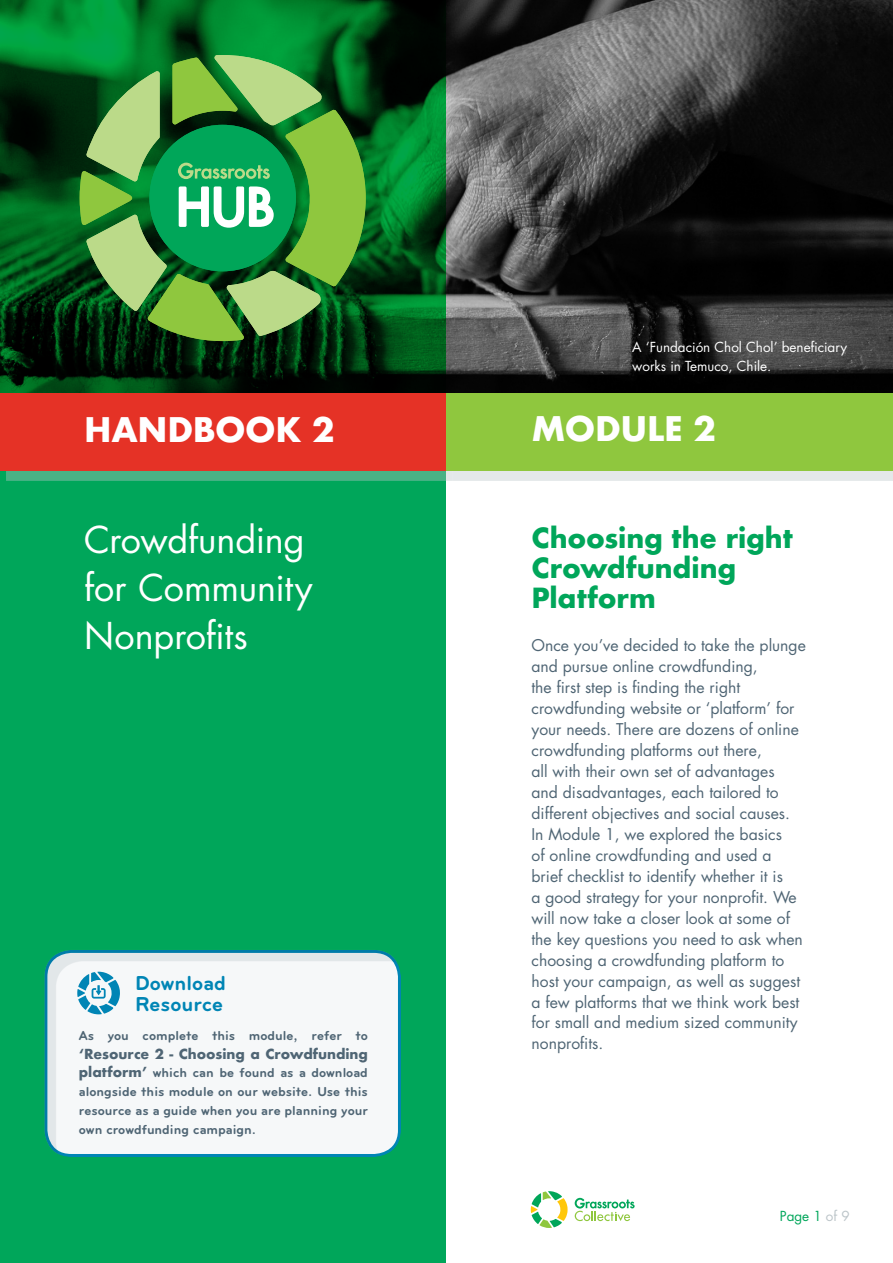
<style>
.page{position:relative;width:893px;height:1263px;background:#fff}
.page>*{position:absolute;margin:0;border:0;box-sizing:border-box;transform-origin:0 0}
.t1{font:36px/48px "Futura";letter-spacing:-.005em;color:#fff}
.t2{font:700 33px "Futura";letter-spacing:-.01em;color:#fff}
.t3{font:700 27px/30px "Futura";letter-spacing:-.005em;color:#00a65a}
.t4{font:700 21px/21px "Bryant";color:#0085b5}
.t5{font:15.75px/21px "Futura";color:#4f6574}
.t6{font:700 13.5px/18.8px "Bryant";color:#4f6574;text-align:justify}
.t7{font:13.5px/18.8px "Futura";color:#fff}
.t8{font:700 13.5px "Futura";color:#4f6574}
.t9{font:13.5px "Futura";color:#00a65a}
.s1{font-family:"Futura"}
.s2{color:#bcc5c9}
</style>
<div class="page">
<img style="left:446px;top:0;width:447px;height:393px">
<div style="left:0;top:396px;width:446px;height:867px;background:#00a65a"></div>
<svg style="left:0;top:0;width:446px;height:393px;background:#004b19"></svg>
<div style="left:6px;top:404px;width:447px;height:77px;background:#bcc5c9;opacity:.4"></div>
<div style="left:0;top:393px;width:446px;height:77px;background:#e53226"></div>
<div style="left:453px;top:404px;width:440px;height:77px;background:#bcc5c9;opacity:.4"></div>
<div style="left:446px;top:393px;width:447px;height:77px;background:#8fc73e"></div>
<svg style="left:531px;top:1191px;width:37px;height:37px"></svg>
<svg style="left:575px;top:1198px;width:60px;height:23px"></svg>
<svg style="left:80px;top:55px;width:286px;height:286px;background:#4c9849"></svg>
<div style="left:44px;top:948px;width:359px;height:210px;background:#bcc5c9;opacity:.3"></div>
<svg style="left:77px;top:972px;width:43px;height:42px;background:#84c2d9"></svg>
<h2 class="t2" style="left:84px;top:406px;width:252px">HANDBOOK 2</h2>
<h1 class="t1" style="left:84px;top:516px;width:230px">Crowdfunding for Community<br>Nonprofits</h1>
<h3 class="t4" style="left:135px;top:972px;width:93px">Download<br>Resource</h3>
<p class="t6" style="left:79px;top:1026px;width:291px">As you complete this module, refer to</p>
<p class="t8" style="left:79px;top:1044px;width:291px">‘Resource 2 - Choosing a Crowdfunding</p>
<p class="t6" style="left:79px;top:1063px;width:291px"><span class="s1">platform’</span> which can be found as a download alongside this module on our website. Use this resource as a guide when you are planning your own crowdfunding campaign.</p>
<p class="t7" style="left:632px;top:338px;width:217px">A ‘Fundación Chol Chol’ beneficiary works in Temuco, Chile.</p>
<h2 class="t2" style="left:531px;top:404px;width:186px">MODULE 2</h2>
<h3 class="t3" style="left:531px;top:522px;width:263px">Choosing the right<br>Crowdfunding<br>Platform</h3>
<p class="t5" style="left:531px;top:634px;width:276px">Once you’ve decided to take the plunge and pursue online crowdfunding,<br>the first step is finding the right crowdfunding website or ‘platform’ for your needs. There are dozens of online crowdfunding platforms out there,<br>all with their own set of advantages<br>and disadvantages, each tailored to different objectives and social causes.<br>In Module 1, we explored the basics<br>of online crowdfunding and used a brief checklist to identify whether it is<br>a good strategy for your nonprofit. We will now take a closer look at some of the key questions you need to ask when choosing a crowdfunding platform to host your campaign, as well as suggest a few platforms that we think work best for small and medium sized community nonprofits.</p>
<p class="t9" style="left:780px;top:1207px;width:71px">Page 1 <span class="s2">of 9</span></p>
</div>
